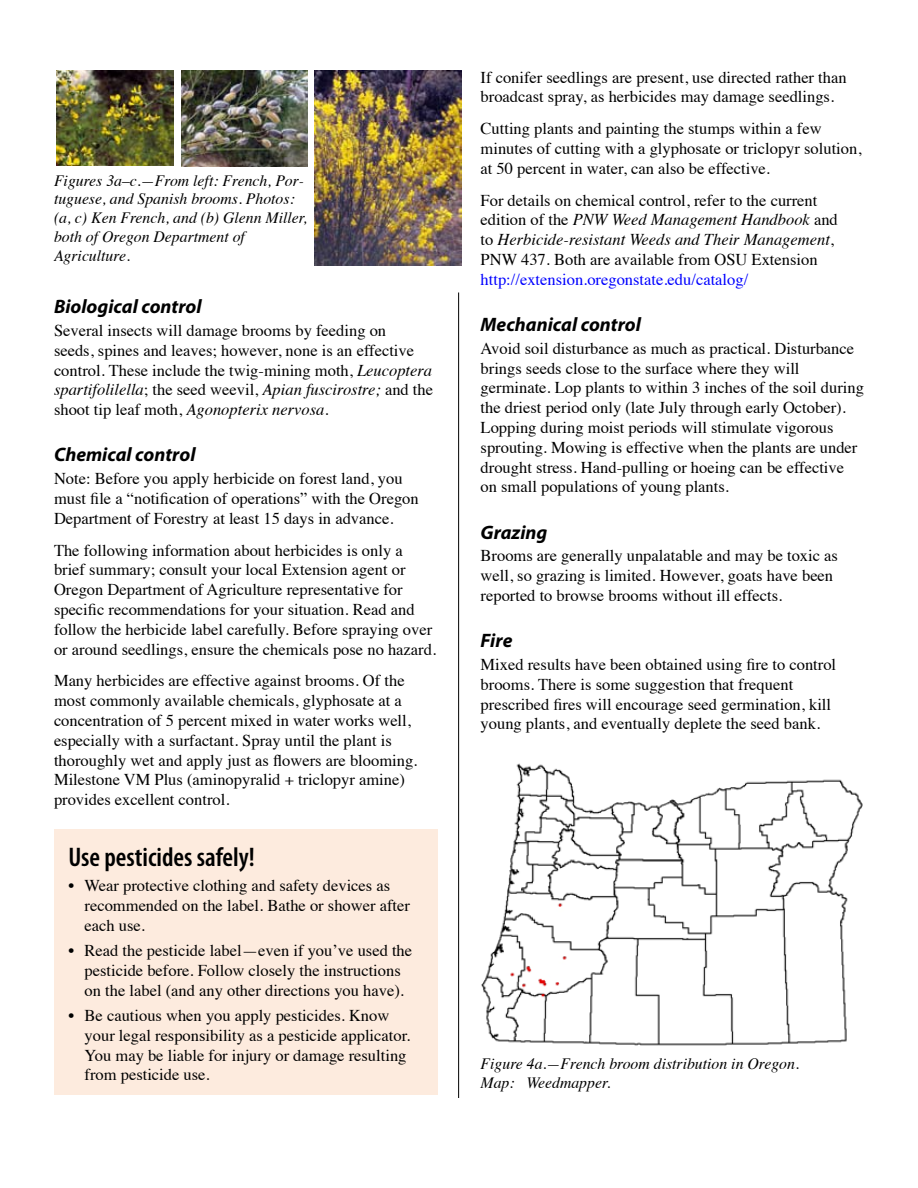
<style>
.page{position:relative;width:918px;height:1188px;background:#fff}
.page>*{position:absolute;margin:0;border:0;box-sizing:border-box;transform-origin:0 0}
.t1{font:600 condensed 27px "Myriad Pro";color:#000}
.t2{font:italic 700 19.5px "Myriad Pro";color:#000}
.t3{font:16.5px/19.8px "Times";color:#000}
.t4{font:16.5px "Times";color:#00f}
.t5{font:italic 15.75px/18.9px "Times";color:#000}
.s1{font-style:italic}
</style>
<div class="page">
<hr style="left:458px;top:292px;width:1px;height:806px;background:#000">
<div style="left:54px;top:829px;width:383px;height:266px;background:#fdebde"></div>
<img style="left:56px;top:70px;width:117px;height:96px">
<img style="left:315px;top:70px;width:146px;height:196px">
<img style="left:182px;top:70px;width:125px;height:96px">
<img style="left:481px;top:763px;width:382px;height:283px">
<p class="t5" style="left:54px;top:170px;width:255px">Figures 3a–c.—From left: French, Por&shy;tuguese, and Spanish brooms. Photos: (a, c) Ken French, and (b) Glenn Miller, both of Oregon Department of<br>Agriculture.</p>
<p class="t2" style="left:54px;top:294px;width:149px">Biological control</p>
<p class="t3" style="left:54px;top:319px;width:381px">Several insects will damage brooms by feeding on<br>seeds, spines and leaves; however, none is an effective control. These include the twig-mining moth, <span class="s1">Leucoptera spartifolilella</span>; the seed weevil, <span class="s1">Apian fuscirostre;</span> and the shoot tip leaf moth, <span class="s1">Agonopterix nervosa</span>.</p>
<p class="t2" style="left:54px;top:442px;width:143px">Chemical control</p>
<p class="t3" style="left:54px;top:467px;width:366px">Note: Before you apply herbicide on forest land, you must file a “notification of operations” with the Oregon<br>Department of Forestry at least 15 days in advance.</p>
<p class="t3" style="left:54px;top:539px;width:384px">The following information about herbicides is only a brief summary; consult your local Extension agent or Oregon Department of Agriculture representative for specific recommendations for your situation. Read and follow the herbicide label carefully. Before spraying over or around seedlings, ensure the chemicals pose no hazard.</p>
<p class="t3" style="left:54px;top:669px;width:365px">Many herbicides are effective against brooms. Of the most commonly available chemicals, glyphosate at a concentration of 5 percent mixed in water works well, especially with a surfactant. Spray until the plant is thoroughly wet and apply just as flowers are blooming.<br>Milestone VM Plus (aminopyralid + triclopyr amine) provides excellent control.</p>
<h1 class="t1" style="left:68px;top:841px;width:188px">Use pesticides safely!</h1>
<p class="t3" style="left:85px;top:875px;width:327px;text-indent:-16px">• Wear protective clothing and safety devices as recommended on the label. Bathe or shower after each use.</p>
<p class="t3" style="left:68px;top:939px;width:345px;text-align:center">• Read the pesticide label—even if you’ve used the pesticide before. Follow closely the instructions<br>on the label (and any other directions you have).</p>
<p class="t3" style="left:85px;top:1004px;width:327px;text-indent:-16px">• Be cautious when you apply pesticides. Know your legal responsibility as a pesticide applicator.<br>You may be liable for injury or damage resulting from pesticide use.</p>
<p class="t3" style="left:481px;top:66px;width:368px">If conifer seedlings are present, use directed rather than broadcast spray, as herbicides may damage seedlings.</p>
<p class="t3" style="left:481px;top:117px;width:382px">Cutting plants and painting the stumps within a few minutes of cutting with a glyphosate or triclopyr solution, at 50 percent in water, can also be effective.</p>
<p class="t3" style="left:481px;top:189px;width:359px">For details on chemical control, refer to the current edition of the <span class="s1">PNW Weed Management Handbook</span> and to <span class="s1">Herbicide-resistant Weeds and Their Management</span>, PNW 437. Both are available from OSU Extension</p>
<p class="t4" style="left:481px;top:264px;width:269px">http://extension.oregonstate.edu/catalog/</p>
<p class="t2" style="left:481px;top:312px;width:162px">Mechanical control</p>
<p class="t3" style="left:481px;top:337px;width:385px">Avoid soil disturbance as much as practical. Disturbance brings seeds close to the surface where they will germinate. Lop plants to within 3 inches of the soil during the driest period only (late July through early October).<br>Lopping during moist periods will stimulate vigorous sprouting. Mowing is effective when the plants are under drought stress. Hand-pulling or hoeing can be effective on small populations of young plants.</p>
<p class="t2" style="left:481px;top:519px;width:68px">Grazing</p>
<p class="t3" style="left:481px;top:545px;width:359px">Brooms are generally unpalatable and may be toxic as well, so grazing is limited. However, goats have been reported to browse brooms without ill effects.</p>
<p class="t2" style="left:481px;top:628px;width:33px">Fire</p>
<p class="t3" style="left:481px;top:653px;width:357px">Mixed results have been obtained using fire to control brooms. There is some suggestion that frequent prescribed fires will encourage seed germination, kill young plants, and eventually deplete the seed bank.</p>
<p class="t5" style="left:481px;top:1054px;width:320px">Figure 4a.—French broom distribution in Oregon.<br>Map: Weedmapper.</p>
</div>
